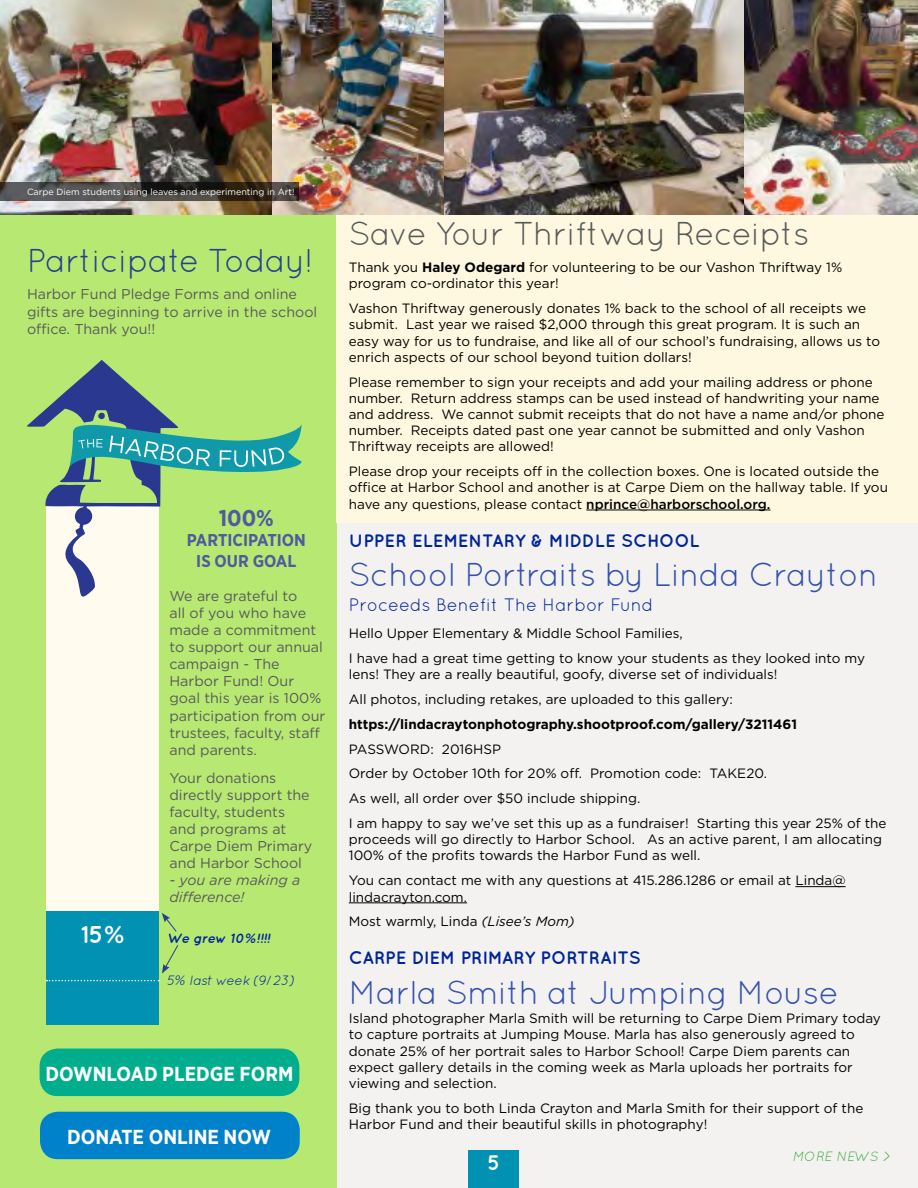
<style>
.page{position:relative;width:918px;height:1188px;background:#fff}
.page>*{position:absolute;margin:0;border:0;box-sizing:border-box;transform-origin:0 0}
.t1{font:33px "Quicksand";letter-spacing:-.02em;color:#3351ae}
.t2{font:33px "Quicksand";letter-spacing:-.02em;color:#58595b}
.t3{font:33px "Quicksand";letter-spacing:-.02em;color:#25408f}
.t4{font:700 24.3px "Quicksand";color:#fff}
.t5{font:700 22.8px "Gotham Narrow";color:#4f5b9e}
.t6{font:700 21px "Quicksand";color:#fff}
.t7{font:700 20.25px "Gotham Narrow";color:#fff}
.t8{font:700 18px "Quicksand";color:#00259a}
.t9{font:18px "Quicksand";color:#00259a}
.t10{font:700 17.1px/20.5px "Gotham Narrow";color:#4f5b9e;text-align:center}
.t11{font:14.25px/17.1px "Gotham";color:#58595b}
.t12{font:italic 14.25px/17.1px "Gotham";color:#58595b}
.t13{font:13.5px/16.2px "Gotham";color:#000}
.t14{font:700 13.5px "Gotham";color:#000}
.t15{font:italic 13.5px "Quicksand";letter-spacing:-.025em;color:#00259a}
.t16{font:italic 700 13.5px "Quicksand";letter-spacing:-.025em;color:#00259a}
.t17{font:italic 13.5px "Quicksand";color:#41ad49}
.t18{font:9px "Gotham";color:#fff}
.s1{font-weight:700}
.s2{font-weight:500}
.s3{font-style:italic}
</style>
<div class="page">
<div style="left:337px;top:523px;width:581px;height:665px;background:#f4f2f1"></div>
<div style="left:0;top:0;width:337px;height:1188px;background:#b7e972"></div>
<div style="left:468px;top:1151px;width:51px;height:37px;background:#0091b3"></div>
<div style="left:40px;top:1049px;width:259px;height:47px;background:#00ae8d;border-radius:18px"></div>
<div style="left:40px;top:1112px;width:260px;height:47px;background:#0082cb;border-radius:18px"></div>
<div style="left:46px;top:505px;width:113px;height:519px;background:#fffbef"></div>
<svg style="left:27px;top:360px;width:275px;height:237px"></svg>
<div style="left:46px;top:911px;width:113px;height:113px;background:#0091b3"></div>
<div style="left:337px;top:121px;width:581px;height:402px;background:#fff8e0"></div>
<hr style="left:586px;top:510px;width:185px;height:1px;background:#000">
<hr style="left:795px;top:886px;width:51px;height:1px;background:#000">
<hr style="left:349px;top:903px;width:118px;height:1px;background:#000">
<img style="left:0;top:0;width:441px;height:214px">
<img style="left:441px;top:0;width:477px;height:214px">
<svg style="left:0;top:183px;width:299px;height:18px;background:#44403d"></svg>
<svg style="left:46px;top:980px;width:113px;height:1px"></svg>
<svg style="left:162px;top:913px;width:15px;height:19px"></svg>
<svg style="left:162px;top:945px;width:17px;height:29px"></svg>
<p class="t18" style="left:27px;top:186px;width:269px">Carpe Diem students using leaves and experimenting in Art!</p>
<h1 class="t3" style="left:27px;top:241px;width:288px">Participate Today!</h1>
<p class="t11" style="left:27px;top:286px;width:292px">Harbor Fund Pledge Forms and online gifts are beginning to arrive in the school office. Thank you!!</p>
<h3 class="t5" style="left:219px;top:503px;width:57px">100%</h3>
<p class="t10" style="left:187px;top:530px;width:121px">PARTICIPATION<br>IS OUR GOAL</p>
<h2 class="t4" style="left:81px;top:920px;width:44px">15%</h2>
<p class="t11" style="left:169px;top:587px;width:157px">We are grateful to<br>all of you who have made a commitment to support our annual campaign - The<br>Harbor Fund! Our goal this year is 100% participation from our trustees, faculty, staff and parents.</p>
<p class="t11" style="left:169px;top:769px;width:144px">Your donations directly support the faculty, students and programs at<br>Carpe Diem Primary and Harbor School</p>
<p class="t12" style="left:169px;top:871px;width:132px">- you are making a difference!</p>
<p class="t16" style="left:168px;top:930px;width:103px">We grew 10%!!!!</p>
<p class="t15" style="left:167px;top:972px;width:129px">5% last week (9/23)</p>
<h3 class="t7" style="left:46px;top:1061px;width:249px">DOWNLOAD PLEDGE FORM</h3>
<h3 class="t7" style="left:67px;top:1124px;width:205px">DONATE ONLINE NOW</h3>
<h1 class="t2" style="left:349px;top:215px;width:462px">Save Your Thriftway Receipts</h1>
<p class="t13" style="left:349px;top:259px;width:495px">Thank you <span class="s1">Haley Odegard</span> for volunteering to be our Vashon Thriftway 1% program co-ordinator this year!</p>
<p class="t13" style="left:349px;top:300px;width:533px">Vashon Thriftway generously donates 1% back to the school of all receipts we submit. Last year we raised $2,000 through this great program. It is such an easy way for us to fundraise, and like all of our school’s fundraising, allows us to enrich aspects of our school beyond tuition dollars!</p>
<p class="t13" style="left:349px;top:373px;width:537px">Please remember to sign your receipts and add your mailing address or phone number. Return address stamps can be used instead of handwriting your name and address. We cannot submit receipts that do not have a name and/or phone number. Receipts dated past one year cannot be submitted and only Vashon Thriftway receipts are allowed!</p>
<p class="t13" style="left:349px;top:463px;width:541px">Please drop your receipts off in the collection boxes. One is located outside the office at Harbor School and another is at Carpe Diem on the hallway table. If you have any questions, please contact <span class="s2">nprince@harborschool.org.</span></p>
<h3 class="t8" style="left:349px;top:529px;width:352px">UPPER ELEMENTARY &amp; MIDDLE SCHOOL</h3>
<h1 class="t1" style="left:349px;top:556px;width:531px">School Portraits by Linda Crayton</h1>
<h3 class="t9" style="left:349px;top:594px;width:306px">Proceeds Benefit The Harbor Fund</h3>
<p class="t13" style="left:349px;top:620px;width:518px;line-height:24.9px">Hello Upper Elementary &amp; Middle School Families,<br>I have had a great time getting to know your students as they looked into my</p>
<p class="t13" style="left:349px;top:662px;width:430px;line-height:24.9px">lens! They are a really beautiful, goofy, diverse set of individuals!<br>All photos, including retakes, are uploaded to this gallery:</p>
<p class="t14" style="left:349px;top:715px;width:450px">https://lindacraytonphotography.shootproof.com/gallery/3211461</p>
<p class="t13" style="left:349px;top:736px;width:539px;line-height:24.9px">PASSWORD: 2016HSP<br>Order by October 10th for 20% off. Promotion code: TAKE20.<br>As well, all order over $50 include shipping.<br>I am happy to say we’ve set this up as a fundraiser! Starting this year 25% of the</p>
<p class="t13" style="left:349px;top:831px;width:535px">proceeds will go directly to Harbor School. As an active parent, I am allocating<br>100% of the profits towards the Harbor Fund as well.</p>
<p class="t13" style="left:349px;top:872px;width:498px">You can contact me with any questions at 415.286.1286 or email at Linda@ lindacrayton.com.</p>
<p class="t13" style="left:349px;top:913px;width:227px">Most warmly, Linda <span class="s3">(Lisee’s Mom)</span></p>
<h3 class="t8" style="left:349px;top:947px;width:293px">CARPE DIEM PRIMARY PORTRAITS</h3>
<h1 class="t1" style="left:349px;top:973px;width:492px">Marla Smith at Jumping Mouse</h1>
<p class="t13" style="left:349px;top:1010px;width:534px">Island photographer Marla Smith will be returning to Carpe Diem Primary today to capture portraits at Jumping Mouse. Marla has also generously agreed to donate 25% of her portrait sales to Harbor School! Carpe Diem parents can expect gallery details in the coming week as Marla uploads her portraits for viewing and selection.</p>
<p class="t13" style="left:349px;top:1100px;width:516px">Big thank you to both Linda Crayton and Marla Smith for their support of the<br>Harbor Fund and their beautiful skills in photography!</p>
<h3 class="t6" style="left:487px;top:1150px;width:14px">5</h3>
<p class="t17" style="left:793px;top:1148px;width:100px">MORE NEWS &gt;</p>
</div>
